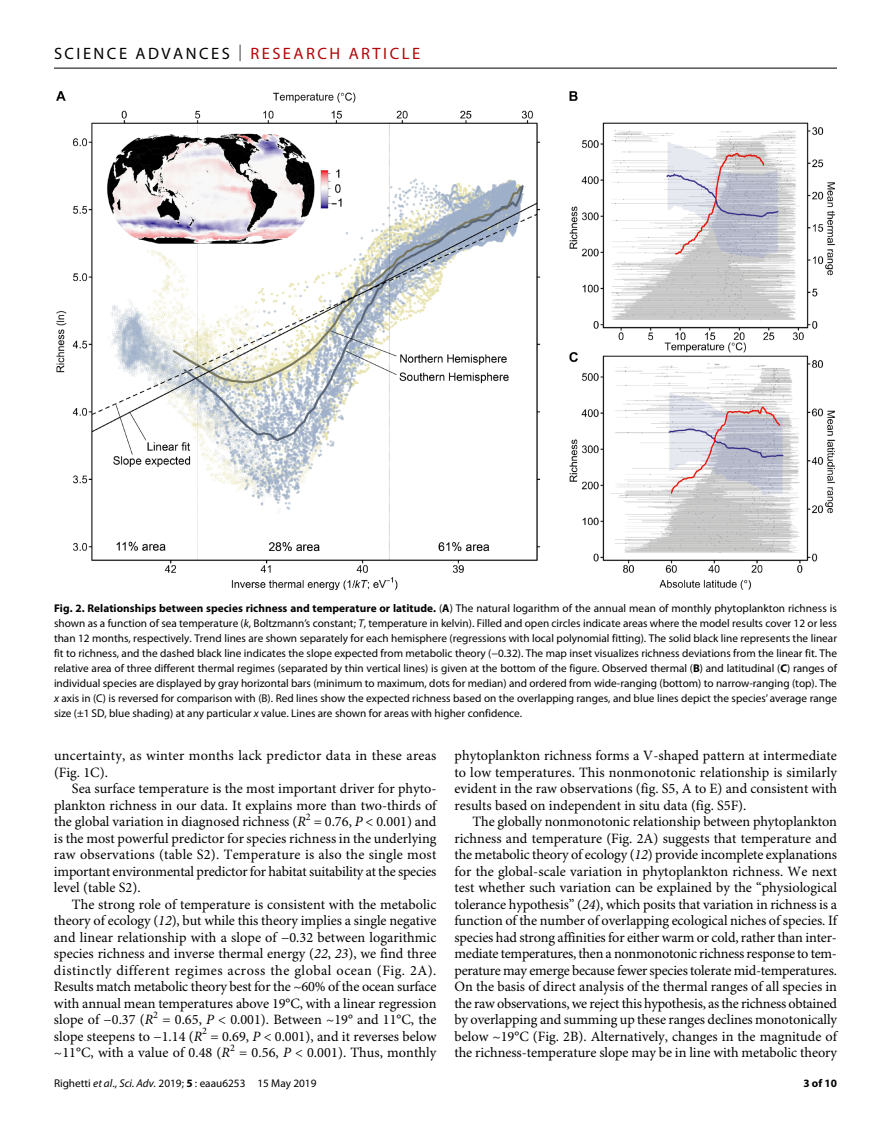
<style>
.page{position:relative;width:891px;height:1134px;background:#fff}
.page>*{position:absolute;margin:0;border:0;box-sizing:border-box;transform-origin:0 0}
.t1{font:16.5px "Myriad Pro";letter-spacing:.15em;color:#000}
.t2{font:14.25px/16.5px "Minion Pro";color:#000;text-align:justify}
.t3{font:11.25px/15px "Myriad Pro";color:#000;text-align:justify}
.t4{font:700 11.25px "Myriad Pro";color:#000}
.s1{font-weight:300}
.s2{color:#b10508}
.s3{font-weight:700}
.s4{font-style:italic}
</style>
<div class="page">
<hr style="left:54px;top:68px;width:783px;height:1px;background:#000">
<img style="left:56px;top:91px;width:779px;height:499px">
<p class="t1" style="left:54px;top:40px;width:368px">SCIENCE ADVANCES <span class="s1">|</span> <span class="s2">RESEARCH ARTICLE</span></p>
<p class="t3" style="left:54px;top:600px;width:785px"><span class="s3">Fig. 2. Relationships between species richness and temperature or latitude.</span> (<span class="s3">A</span>) The natural logarithm of the annual mean of monthly phytoplankton richness is shown as a function of sea temperature (<span class="s4">k</span>, Boltzmann’s constant; <span class="s4">T</span>, temperature in kelvin). Filled and open circles indicate areas where the model results cover 12 or less than 12 months, respectively. Trend lines are shown separately for each hemisphere (regressions with local polynomial fitting). The solid black line represents the linear fit to richness, and the dashed black line indicates the slope expected from metabolic theory (−0.32). The map inset visualizes richness deviations from the linear fit. The relative area of three different thermal regimes (separated by thin vertical lines) is given at the bottom of the figure. Observed thermal (<span class="s3">B</span>) and latitudinal (<span class="s3">C</span>) ranges of individual species are displayed by gray horizontal bars (minimum to maximum, dots for median) and ordered from wide-ranging (bottom) to narrow-ranging (top). The <span class="s4">x</span> axis in (C) is reversed for comparison with (B). Red lines show the expected richness based on the overlapping ranges, and blue lines depict the species’ average range size (±1 SD, blue shading) at any particular <span class="s4">x</span> value. Lines are shown for areas with higher confidence.</p>
<p class="t2" style="left:54px;top:749px;width:384px">uncertainty, as winter months lack predictor data in these areas (Fig. 1C).</p>
<p class="t2" style="left:54px;top:782px;width:384px;text-indent:18px">Sea surface temperature is the most important driver for phyto&shy;plankton richness in our data. It explains more than two-thirds of the global variation in diagnosed richness (<span class="s4">R</span><sup>2</sup> = 0.76, <span class="s4">P</span> &lt; 0.001) and is the most powerful predictor for species richness in the underlying raw observations (table S2). Temperature is also the single most important environmental predictor for habitat suitability at the species level (table S2).</p>
<p class="t2" style="left:54px;top:897px;width:384px;text-indent:18px">The strong role of temperature is consistent with the metabolic theory of ecology (<span class="s4">12</span>), but while this theory implies a single negative and linear relationship with a slope of −0.32 between logarithmic species richness and inverse thermal energy (<span class="s4">22</span>, <span class="s4">23</span>), we find three distinctly different regimes across the global ocean (Fig. 2A).<br>Results match metabolic theory best for the ~60% of the ocean surface with annual mean temperatures above 19°C, with a linear regression slope of −0.37 (<span class="s4">R</span><sup>2</sup> = 0.65, <span class="s4">P</span> &lt; 0.001). Between ~19° and 11°C, the slope steepens to −1.14 (<span class="s4">R</span><sup>2</sup> = 0.69, <span class="s4">P</span> &lt; 0.001), and it reverses below ~11°C, with a value of 0.48 (<span class="s4">R</span><sup>2</sup> = 0.56, <span class="s4">P</span> &lt; 0.001). Thus, monthly</p>
<p class="t3" style="left:54px;top:1076px;width:264px">Righetti <span class="s4">et al</span>., <span class="s4">Sci. Adv.</span> 2019; <span class="s3">5</span> : eaau6253 15 May 2019</p>
<p class="t2" style="left:455px;top:749px;width:384px">phytoplankton richness forms a V-shaped pattern at intermediate to low temperatures. This nonmonotonic relationship is similarly evident in the raw observations (fig. S5, A to E) and consistent with results based on independent in situ data (fig. S5F).</p>
<p class="t2" style="left:455px;top:815px;width:384px;text-indent:18px">The globally nonmonotonic relationship between phytoplankton richness and temperature (Fig. 2A) suggests that temperature and the metabolic theory of ecology (<span class="s4">12</span>) provide incomplete explanations for the global-scale variation in phytoplankton richness. We next test whether such variation can be explained by the “physiological tolerance hypothesis” (<span class="s4">24</span>), which posits that variation in richness is a function of the number of overlapping ecological niches of species. If species had strong affinities for either warm or cold, rather than inter&shy;mediate temperatures, then a nonmonotonic richness response to tem&shy;perature may emerge because fewer species tolerate mid-temperatures.<br>On the basis of direct analysis of the thermal ranges of all species in the raw observations, we reject this hypothesis, as the richness obtained by overlapping and summing up these ranges declines monotonically below ~19°C (Fig. 2B). Alternatively, changes in the magnitude of the richness-temperature slope may be in line with metabolic theory</p>
<p class="t4" style="left:803px;top:1074px;width:35px">3 of 10</p>
</div>
